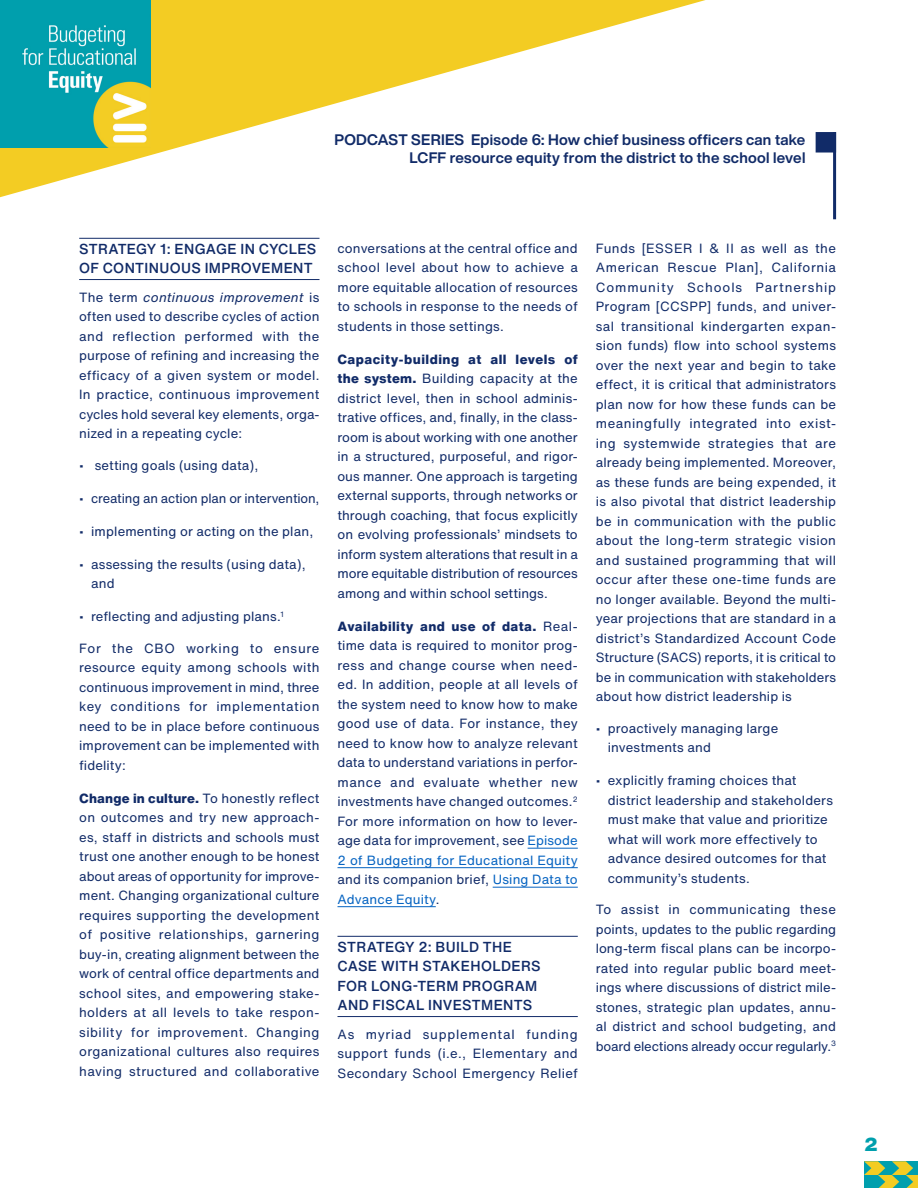
<style>
.page{position:relative;width:918px;height:1188px;background:#fff}
.page>*{position:absolute;margin:0;border:0;box-sizing:border-box;transform-origin:0 0}
.t1{font:800 18px "Helvetica Now Micro";color:#009fad}
.t2{font:700 15px/18px "Helvetica Now Display";letter-spacing:.02em;color:#112b68;text-align:right}
.t3{font:500 14.25px/19.5px "Helvetica Now Text";letter-spacing:.02em;color:#112b68}
.Body{font:13.2px/19.5px "Helvetica Now Text";letter-spacing:.01em;color:#112b68;text-align:justify}
.Body-2{font:13.2px "Helvetica Now Text";letter-spacing:-.01em;color:#112b68}
.s1{font-style:italic}
.s2{font-weight:800}
.s3{color:#0563c1}
</style>
<div class="page">
<svg style="left:0;top:0;width:837px;height:281px"></svg>
<svg style="left:864px;top:1161px;width:54px;height:27px"></svg>
<div style="left:0;top:0;width:151px;height:148px;background:#009fad"></div>
<img style="left:22px;top:25px;width:129px;height:123px">
<svg style="left:816px;top:132px;width:17px;height:21px"></svg>
<hr style="left:833px;top:132px;width:3px;height:87px;background:#112b68">
<hr style="left:79px;top:238px;width:240px;height:1px;background:#112b68">
<hr style="left:79px;top:279px;width:240px;height:1px;background:#112b68">
<hr style="left:528px;top:848px;width:50px;height:1px;background:#0563c1">
<hr style="left:338px;top:867px;width:240px;height:1px;background:#0563c1">
<hr style="left:493px;top:887px;width:85px;height:1px;background:#0563c1">
<hr style="left:338px;top:906px;width:98px;height:1px;background:#0563c1">
<hr style="left:338px;top:936px;width:240px;height:1px;background:#112b68">
<hr style="left:338px;top:1016px;width:240px;height:1px;background:#112b68">
<p class="t2" style="left:334px;top:131px;width:473px">PODCAST SERIES Episode 6: How chief business officers can take<br>LCFF resource equity from the district to the school level</p>
<h2 class="t3" style="left:79px;top:239px;width:238px">STRATEGY 1: ENGAGE IN CYCLES<br>OF CONTINUOUS IMPROVEMENT</h2>
<p class="Body" style="left:79px;top:287px;width:242px">The term <span class="s1">continuous improvement</span> is often used to describe cycles of action and reflection performed with the purpose of refining and increasing the efficacy of a given system or model.<br>In practice, continuous improvement cycles hold several key elements, orga&shy;nized in a repeating cycle:</p>
<p class="Body" style="left:79px;top:455px;width:181px">• setting goals (using data),</p>
<p class="Body-2" style="left:79px;top:489px;width:242px">• creating an action plan or intervention,</p>
<p class="Body" style="left:79px;top:521px;width:236px">• implementing or acting on the plan,</p>
<p class="Body" style="left:91px;top:554px;width:216px;text-indent:-12px">• assessing the results (using data), and</p>
<p class="Body" style="left:79px;top:607px;width:206px">• reflecting and adjusting plans.<sup>1</sup></p>
<p class="Body" style="left:79px;top:638px;width:242px">For the CBO working to ensure resource equity among schools with continuous improvement in mind, three key conditions for implementation need to be in place before continuous improvement can be implemented with fidelity:</p>
<p class="Body" style="left:79px;top:788px;width:242px"><span class="s2">Change in culture.</span> To honestly reflect on outcomes and try new approach&shy;es, staff in districts and schools must trust one another enough to be honest about areas of opportunity for improve&shy;ment. Changing organizational culture requires supporting the development of positive relationships, garnering buy-in, creating alignment between the work of central office departments and school sites, and empowering stake&shy;holders at all levels to take respon&shy;sibility for improvement. Changing organizational cultures also requires having structured and collaborative</p>
<p class="Body" style="left:338px;top:238px;width:242px">conversations at the central office and school level about how to achieve a more equitable allocation of resources to schools in response to the needs of students in those settings.</p>
<p class="Body" style="left:338px;top:349px;width:242px"><span class="s2">Capacity-building at all levels of the system.</span> Building capacity at the district level, then in school adminis&shy;trative offices, and, finally, in the class&shy;room is about working with one another in a structured, purposeful, and rigor&shy;ous manner. One approach is targeting external supports, through networks or through coaching, that focus explicitly on evolving professionals’ mindsets to inform system alterations that result in a more equitable distribution of resources among and within school settings.</p>
<p class="Body" style="left:337px;top:616px;width:242px"><span class="s2">Availability and use of data.</span> Real&shy;time data is required to monitor prog&shy;ress and change course when need&shy;ed. In addition, people at all levels of the system need to know how to make good use of data. For instance, they need to know how to analyze relevant data to understand variations in perfor&shy;mance and evaluate whether new investments have changed outcomes.<sup>2<br></sup>For more information on how to lever&shy;age data for improvement, see <span class="s3">Episode 2 of Budgeting for Educational Equity </span>and its companion brief, <span class="s3">Using Data to Advance Equity</span>.</p>
<h2 class="t3" style="left:338px;top:937px;width:205px">STRATEGY 2: BUILD THE<br>CASE WITH STAKEHOLDERS<br>FOR LONG-TERM PROGRAM<br>AND FISCAL INVESTMENTS</h2>
<p class="Body" style="left:338px;top:1024px;width:242px">As myriad supplemental funding support funds (i.e., Elementary and Secondary School Emergency Relief</p>
<p class="Body" style="left:596px;top:238px;width:242px">Funds [ESSER I &amp; II as well as the American Rescue Plan], California Community Schools Partnership Program [CCSPP] funds, and univer&shy;sal transitional kindergarten expan&shy;sion funds) flow into school systems over the next year and begin to take effect, it is critical that administrators plan now for how these funds can be meaningfully integrated into exist&shy;ing systemwide strategies that are already being implemented. Moreover, as these funds are being expended, it is also pivotal that district leadership be in communication with the public about the long-term strategic vision and sustained programming that will occur after these one-time funds are no longer available. Beyond the multi&shy;year projections that are standard in a district’s Standardized Account Code Structure (SACS) reports, it is critical to be in communication with stakeholders about how district leadership is</p>
<p class="Body" style="left:608px;top:718px;width:172px;text-indent:-12px">• proactively managing large investments and</p>
<p class="Body" style="left:608px;top:771px;width:227px;text-align:left;text-indent:-12px">• explicitly framing choices that district leadership and stakeholders must make that value and prioritize what will work more effectively to advance desired outcomes for that community’s students.</p>
<p class="Body" style="left:596px;top:900px;width:242px">To assist in communicating these points, updates to the public regarding long-term fiscal plans can be incorpo&shy;rated into regular public board meet&shy;ings where discussions of district mile&shy;stones, strategic plan updates, annu&shy;al district and school budgeting, and board elections already occur regularly.<sup>3</sup></p>
<h1 class="t1" style="left:864px;top:1131px;width:15px">2</h1>
</div>
